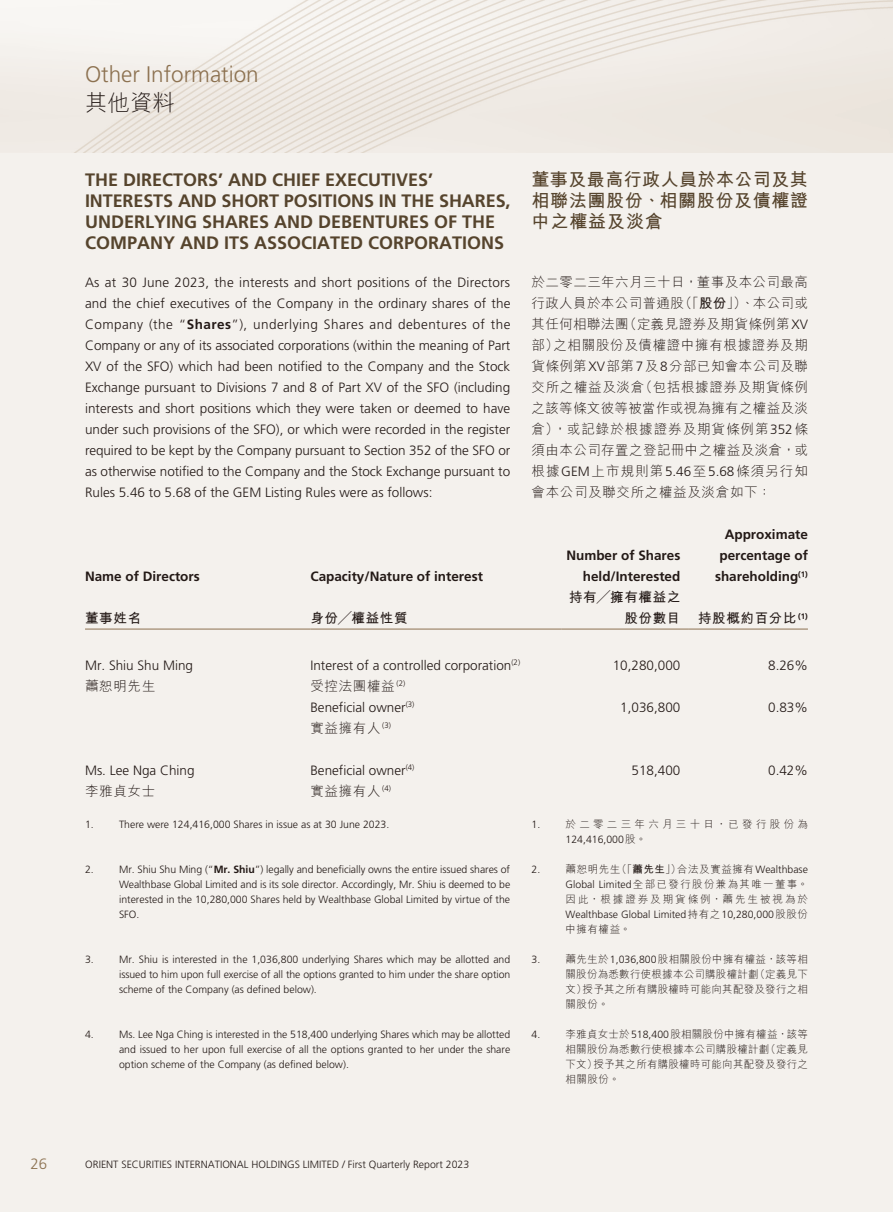
<style>
.page{position:relative;width:893px;height:1212px;background:#fff}
.page>*{position:absolute;margin:0;border:0;box-sizing:border-box;transform-origin:0 0}
.t1{font:300 22.5px "Frutiger LT Std";color:#8c7150}
.t2{font:300 22.5px "M Hei HK";color:#231916}
.t3{font:700 18px/21px "Frutiger LT Std";color:#56442d}
.t4{font:700 18px/21px "M Hei HK";letter-spacing:.035em;color:#56442d;text-align:justify}
.t5{font:300 15px "Frutiger LT Std";color:#8c7150}
.t6{font:300 13.5px/21px "Frutiger LT Std";color:#231916;text-align:justify}
.t7{font:300 13.5px/21px "M Hei HK";letter-spacing:.05em;color:#231916;text-align:justify}
.t8{font:700 13.5px/21px "Frutiger LT Std";color:#231916;text-align:right}
.t9{font:700 13.5px/21px "M Hei HK";letter-spacing:.05em;color:#231916;text-align:right}
.t10{font:300 10.5px/15px "Frutiger LT Std";color:#231916;text-align:justify}
.t11{font:300 10.5px/15px "M Hei HK";letter-spacing:.025em;color:#231916;text-align:justify}
.t12{font:300 10.5px "M Hei HK";letter-spacing:.315em;color:#231916}
.s1{font-weight:700}
.s2{font-family:"Frutiger LT Std"}
.s3{font-family:"M Hei HK"}
</style>
<div class="page">
<img style="left:0;top:0;width:893px;height:153px">
<div style="left:0;top:153px;width:893px;height:1059px;background:#f4f1ed"></div>
<hr style="left:85px;top:629px;width:225px;height:1px;background:#8c7150">
<hr style="left:310px;top:629px;width:251px;height:1px;background:#8c7150">
<hr style="left:561px;top:629px;width:128px;height:1px;background:#8c7150">
<hr style="left:689px;top:629px;width:119px;height:1px;background:#8c7150">
<h1 class="t1" style="left:85px;top:62px;width:175px">Other Information</h1>
<h1 class="t2" style="left:85px;top:91px;width:91px">其他資料</h1>
<h2 class="t3" style="left:85px;top:169px;width:427px">THE DIRECTORS’ AND CHIEF EXECUTIVES’ INTERESTS AND SHORT POSITIONS IN THE SHARES, UNDERLYING SHARES AND DEBENTURES OF THE COMPANY AND ITS ASSOCIATED CORPORATIONS</h2>
<p class="t6" style="left:85px;top:272px;width:427px">As at 30 June 2023, the interests and short positions of the Directors and the chief executives of the Company in the ordinary shares of the Company (the “<span class="s1">Shares</span>”), underlying Shares and debentures of the Company or any of its associated corporations (within the meaning of Part XV of the SFO) which had been notified to the Company and the Stock Exchange pursuant to Divisions 7 and 8 of Part XV of the SFO (including interests and short positions which they were taken or deemed to have under such provisions of the SFO), or which were recorded in the register required to be kept by the Company pursuant to Section 352 of the SFO or as otherwise notified to the Company and the Stock Exchange pursuant to Rules 5.46 to 5.68 of the GEM Listing Rules were as follows:</p>
<p class="t8" style="left:85px;top:566px;width:116px">Name of Directors</p>
<p class="t8" style="left:310px;top:566px;width:174px">Capacity/Nature of interest</p>
<p class="t9" style="left:85px;top:607px;width:58px">董事姓名</p>
<p class="t9" style="left:310px;top:607px;width:99px">身份╱權益性質</p>
<h2 class="t4" style="left:531px;top:167px;width:278px">董事及最高行政人員於本公司及其相聯法團股份、相關股份及債權證中之權益及淡倉</h2>
<p class="t7" style="left:531px;top:271px;width:278px">於二零二三年六月三十日，董事及本公司最高行政人員於本公司普通股（「<span class="s1">股份</span>」）、本公司或其任何相聯法團（定義見證券及期貨條例第<span class="s2">XV</span>部）之相關股份及債權證中擁有根據證券及期貨條例第<span class="s2">XV</span>部第<span class="s2">7</span>及<span class="s2">8</span>分部已知會本公司及聯交所之權益及淡倉（包括根據證券及期貨條例之該等條文彼等被當作或視為擁有之權益及淡倉），或記錄於根據證券及期貨條例第<span class="s2">352</span>條須由本公司存置之登記冊中之權益及淡倉，或根據<span class="s2">GEM</span>上市規則第<span class="s2">5.46</span>至<span class="s2">5.68</span>條須另行知會本公司及聯交所之權益及淡倉如下：</p>
<p class="t8" style="left:566px;top:545px;width:116px">Number of Shares held/Interested</p>
<p class="t9" style="left:569px;top:586px;width:113px">持有╱擁有權益之股份數目</p>
<p class="t8" style="left:715px;top:524px;width:94px">Approximate percentage of shareholding<sup>(1)</sup></p>
<p class="t9" style="left:698px;top:607px;width:111px">持股概約百分比 <sup>(1)</sup></p>
<p class="t6" style="left:85px;top:655px;width:110px">Mr. Shiu Shu Ming</p>
<p class="t6" style="left:310px;top:655px;width:211px">Interest of a controlled corporation<sup>(2)</sup></p>
<p class="t6" style="left:613px;top:655px;width:69px">10,280,000</p>
<p class="t6" style="left:768px;top:655px;width:41px">8.26%</p>
<p class="t7" style="left:85px;top:675px;width:72px">蕭恕明先生</p>
<p class="t7" style="left:310px;top:675px;width:96px">受控法團權益 <sup>(2)</sup></p>
<p class="t6" style="left:310px;top:697px;width:106px">Beneficial owner<sup>(3)</sup></p>
<p class="t6" style="left:620px;top:697px;width:62px">1,036,800</p>
<p class="t6" style="left:768px;top:697px;width:41px">0.83%</p>
<p class="t7" style="left:310px;top:717px;width:82px">實益擁有人 <sup>(3)</sup></p>
<p class="t6" style="left:85px;top:760px;width:111px">Ms. Lee Nga Ching</p>
<p class="t6" style="left:310px;top:760px;width:106px">Beneficial owner<sup>(4)</sup></p>
<p class="t6" style="left:632px;top:760px;width:50px">518,400</p>
<p class="t6" style="left:768px;top:760px;width:41px">0.42%</p>
<p class="t7" style="left:85px;top:780px;width:72px">李雅貞女士</p>
<p class="t7" style="left:310px;top:780px;width:82px">實益擁有人 <sup>(4)</sup></p>
<p class="t10" style="left:85px;top:817px;width:10px">1.</p>
<p class="t10" style="left:119px;top:817px;width:272px">There were 124,416,000 Shares in issue as at 30 June 2023.</p>
<p class="t10" style="left:85px;top:862px;width:10px">2.</p>
<p class="t10" style="left:119px;top:862px;width:393px">Mr. Shiu Shu Ming (“<span class="s1">Mr. Shiu</span>”) legally and beneficially owns the entire issued shares of Wealthbase Global Limited and is its sole director. Accordingly, Mr. Shiu is deemed to be interested in the 10,280,000 Shares held by Wealthbase Global Limited by virtue of the SFO.</p>
<p class="t10" style="left:85px;top:952px;width:10px">3.</p>
<p class="t10" style="left:119px;top:952px;width:393px">Mr. Shiu is interested in the 1,036,800 underlying Shares which may be allotted and issued to him upon full exercise of all the options granted to him under the share option scheme of the Company (as defined below).</p>
<p class="t10" style="left:85px;top:1027px;width:10px">4.</p>
<p class="t10" style="left:119px;top:1027px;width:393px">Ms. Lee Nga Ching is interested in the 518,400 underlying Shares which may be allotted and issued to her upon full exercise of all the options granted to her under the share option scheme of the Company (as defined below).</p>
<p class="t10" style="left:531px;top:817px;width:10px">1.</p>
<p class="t12" style="left:566px;top:819px;width:244px">於二零二三年六月三十日，已發行股份為</p>
<p class="t10" style="left:566px;top:832px;width:82px">124,416,000<span class="s3">股。</span></p>
<p class="t10" style="left:531px;top:862px;width:10px">2.</p>
<p class="t11" style="left:566px;top:861px;width:244px">蕭恕明先生（「<span class="s1">蕭先生</span>」）合法及實益擁有<span class="s2">Wealthbase Global Limited</span>全部已發行股份兼為其唯一董事。因此，根據證券及期貨條例，蕭先生被視為於</p>
<p class="t10" style="left:566px;top:907px;width:244px">Wealthbase Global Limited<span class="s3">持有之</span>10,280,000<span class="s3">股股份</span></p>
<p class="t11" style="left:566px;top:921px;width:67px">中擁有權益。</p>
<p class="t10" style="left:532px;top:952px;width:10px">3.</p>
<p class="t11" style="left:566px;top:951px;width:244px">蕭先生於<span class="s2">1,036,800</span>股相關股份中擁有權益，該等相關股份為悉數行使根據本公司購股權計劃（定義見下文）授予其之所有購股權時可能向其配發及發行之相關股份。</p>
<p class="t10" style="left:532px;top:1027px;width:10px">4.</p>
<p class="t11" style="left:566px;top:1026px;width:244px">李雅貞女士於<span class="s2">518,400</span>股相關股份中擁有權益，該等相關股份為悉數行使根據本公司購股權計劃（定義見下文）授予其之所有購股權時可能向其配發及發行之相關股份。</p>
<h3 class="t5" style="left:30px;top:1155px;width:18px">26</h3>
<p class="t10" style="left:85px;top:1157px;width:385px">ORIENT SECURITIES INTERNATIONAL HOLDINGS LIMITED / First Quarterly Report 2023</p>
</div>
